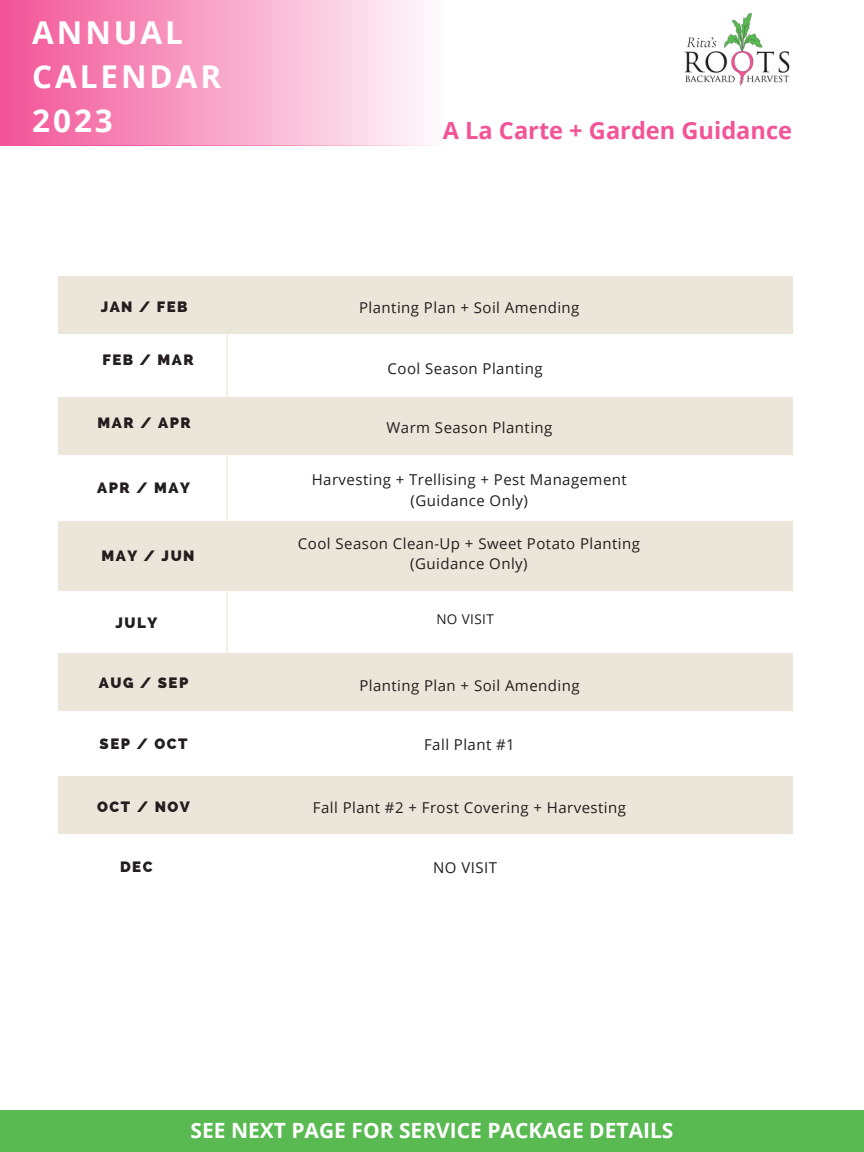
<style>
.page{position:relative;width:864px;height:1152px;background:#fff}
.page>*{position:absolute;margin:0;border:0;box-sizing:border-box;transform-origin:0 0}
.t1{font:700 31.5px/43.8px "Open Sans";letter-spacing:.095em;color:#fff}
.t2{font:700 23.7px "Open Sans";color:#f35497}
.t3{font:700 21px "Open Sans";color:#fff}
.t4{font:15px/20.2px "Open Sans";letter-spacing:.03em;color:#231d1f;text-align:center}
.t5{font:800 15px "Raleway";letter-spacing:.1em;color:#231d1f}
.t6{font:13.5px "Open Sans";letter-spacing:.03em;color:#231d1f}
</style>
<div class="page">
<div style="left:58px;top:397px;width:734px;height:57px;background:#ebe6d9"></div>
<div style="left:58px;top:276px;width:734px;height:58px;background:#ebe6d9"></div>
<div style="left:58px;top:521px;width:734px;height:70px;background:#ebe6d9"></div>
<div style="left:58px;top:653px;width:734px;height:58px;background:#ebe6d9"></div>
<div style="left:0;top:0;width:445px;height:145px;background:linear-gradient(to right,#f35396,#fefcfd)"></div>
<div style="left:0;top:1110px;width:864px;height:42px;background:#5aba52"></div>
<hr style="left:226px;top:325px;width:2px;height:369px;background:#ebe6d9">
<img style="left:684px;top:14px;width:106px;height:72px">
<div style="left:58px;top:776px;width:734px;height:58px;background:#ebe6d9"></div>
<h1 class="t1" style="left:32px;top:10px;width:190px">ANNUAL<br>CALENDAR<br>2023</h1>
<p class="t5" style="left:101px;top:298px;width:88px">JAN / FEB</p>
<p class="t5" style="left:103px;top:351px;width:93px">FEB / MAR</p>
<p class="t5" style="left:98px;top:414px;width:95px">MAR / APR</p>
<p class="t5" style="left:97px;top:479px;width:94px">APR / MAY</p>
<p class="t5" style="left:102px;top:547px;width:94px">MAY / JUN</p>
<p class="t5" style="left:115px;top:614px;width:43px">JULY</p>
<p class="t5" style="left:99px;top:674px;width:91px">AUG / SEP</p>
<p class="t5" style="left:100px;top:734px;width:89px">SEP / OCT</p>
<p class="t5" style="left:97px;top:798px;width:94px">OCT / NOV</p>
<p class="t5" style="left:120px;top:858px;width:34px">DEC</p>
<h2 class="t2" style="left:443px;top:114px;width:351px">A La Carte + Garden Guidance</h2>
<p class="t4" style="left:359px;top:297px;width:222px">Planting Plan + Soil Amending</p>
<p class="t4" style="left:388px;top:359px;width:156px">Cool Season Planting</p>
<p class="t4" style="left:387px;top:417px;width:167px">Warm Season Planting</p>
<p class="t4" style="left:312px;top:469px;width:317px">Harvesting + Trellising + Pest Management (Guidance Only)</p>
<p class="t4" style="left:298px;top:533px;width:344px">Cool Season Clean-Up + Sweet Potato Planting (Guidance Only)</p>
<p class="t6" style="left:436px;top:610px;width:59px">NO VISIT</p>
<p class="t4" style="left:359px;top:675px;width:222px">Planting Plan + Soil Amending</p>
<p class="t4" style="left:424px;top:734px;width:92px">Fall Plant #1</p>
<p class="t4" style="left:313px;top:797px;width:315px">Fall Plant #2 + Frost Covering + Harvesting</p>
<p class="t4" style="left:433px;top:857px;width:65px">NO VISIT</p>
<h3 class="t3" style="left:190px;top:1116px;width:485px">SEE NEXT PAGE FOR SERVICE PACKAGE DETAILS</h3>
</div>
